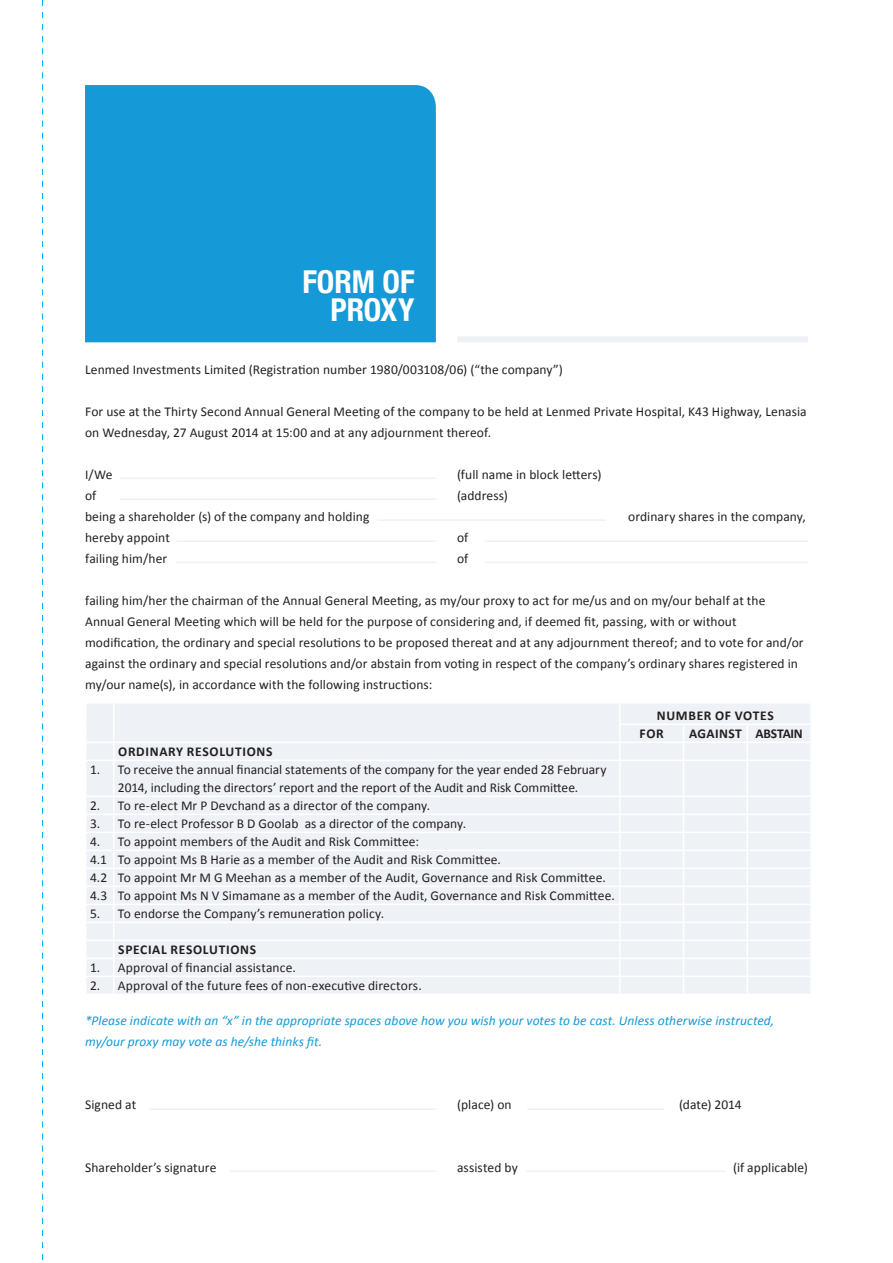
<style>
.page{position:relative;width:893px;height:1263px;background:#fff}
.page>*{position:absolute;margin:0;border:0;box-sizing:border-box;transform-origin:0 0}
.t1{font:700 condensed 31.5px/28.5px "Helvetica Neue";letter-spacing:-.005em;color:#fff;text-align:right}
.t2{font:13.5px/21px "Calibri";letter-spacing:.005em;color:#231f20}
.t3{font:italic 13.5px/21px "Calibri";letter-spacing:.005em;color:#1599d7}
.t4{font:700 13.5px/18px "Calibri";letter-spacing:.05em;color:#231f20}
.t5{font:700 13.5px "Calibri";color:#231f20}
</style>
<div class="page">
<div style="left:457px;top:336px;width:351px;height:6px;background:#eef1f6"></div>
<div style="left:85px;top:85px;width:351px;height:257px;background:#1599d7"></div>
<hr style="left:120px;top:477px;width:316px;height:2px;background:#eef1f6">
<hr style="left:120px;top:498px;width:316px;height:2px;background:#eef1f6">
<hr style="left:176px;top:540px;width:260px;height:2px;background:#eef1f6">
<hr style="left:484px;top:540px;width:324px;height:2px;background:#eef1f6">
<hr style="left:176px;top:562px;width:260px;height:1px;background:#eef1f6">
<hr style="left:484px;top:562px;width:324px;height:1px;background:#eef1f6">
<hr style="left:230px;top:1170px;width:206px;height:2px;background:#eef1f6">
<hr style="left:526px;top:1170px;width:199px;height:2px;background:#eef1f6">
<hr style="left:149px;top:1108px;width:287px;height:2px;background:#eef1f6">
<hr style="left:527px;top:1108px;width:138px;height:2px;background:#eef1f6">
<hr style="left:377px;top:519px;width:229px;height:2px;background:#eef1f6">
<div style="left:87px;top:704px;width:723px;height:290px;background:#eef1f6"></div>
<hr style="left:619px;top:724px;width:65px;height:1px;background:#fff">
<hr style="left:684px;top:724px;width:63px;height:1px;background:#fff">
<hr style="left:747px;top:724px;width:65px;height:1px;background:#fff">
<hr style="left:114px;top:742px;width:506px;height:1px;background:#fff">
<hr style="left:620px;top:742px;width:64px;height:1px;background:#fff">
<svg style="left:619px;top:704px;width:1px;height:56px"></svg>
<hr style="left:684px;top:742px;width:63px;height:1px;background:#fff">
<svg style="left:683px;top:725px;width:1px;height:35px"></svg>
<hr style="left:747px;top:742px;width:65px;height:1px;background:#fff">
<svg style="left:747px;top:725px;width:1px;height:35px"></svg>
<svg style="left:87px;top:704px;width:27px;height:57px;background:#eff2f6"></svg>
<hr style="left:114px;top:760px;width:506px;height:1px;background:#fff">
<hr style="left:113px;top:761px;width:1px;height:35px;background:#fff">
<hr style="left:620px;top:760px;width:64px;height:1px;background:#fff">
<hr style="left:619px;top:761px;width:1px;height:35px;background:#fff">
<hr style="left:684px;top:760px;width:63px;height:1px;background:#fff">
<hr style="left:683px;top:761px;width:1px;height:35px;background:#fff">
<hr style="left:747px;top:760px;width:65px;height:1px;background:#fff">
<hr style="left:747px;top:761px;width:1px;height:35px;background:#fff">
<hr style="left:114px;top:796px;width:506px;height:1px;background:#fff">
<hr style="left:620px;top:796px;width:64px;height:1px;background:#fff">
<hr style="left:684px;top:796px;width:63px;height:1px;background:#fff">
<hr style="left:747px;top:796px;width:65px;height:1px;background:#fff">
<hr style="left:114px;top:814px;width:506px;height:1px;background:#fff">
<hr style="left:620px;top:814px;width:64px;height:1px;background:#fff">
<hr style="left:684px;top:814px;width:63px;height:1px;background:#fff">
<hr style="left:747px;top:814px;width:65px;height:1px;background:#fff">
<hr style="left:114px;top:832px;width:506px;height:1px;background:#fff">
<hr style="left:620px;top:832px;width:64px;height:1px;background:#fff">
<hr style="left:684px;top:832px;width:63px;height:1px;background:#fff">
<hr style="left:747px;top:832px;width:65px;height:1px;background:#fff">
<hr style="left:114px;top:850px;width:506px;height:1px;background:#fff">
<hr style="left:620px;top:850px;width:64px;height:1px;background:#fff">
<hr style="left:684px;top:850px;width:63px;height:1px;background:#fff">
<hr style="left:747px;top:850px;width:65px;height:1px;background:#fff">
<hr style="left:114px;top:868px;width:506px;height:1px;background:#fff">
<hr style="left:620px;top:868px;width:64px;height:1px;background:#fff">
<hr style="left:684px;top:868px;width:63px;height:1px;background:#fff">
<hr style="left:747px;top:868px;width:65px;height:1px;background:#fff">
<hr style="left:114px;top:886px;width:506px;height:1px;background:#fff">
<hr style="left:620px;top:886px;width:64px;height:1px;background:#fff">
<hr style="left:684px;top:886px;width:63px;height:1px;background:#fff">
<hr style="left:747px;top:886px;width:65px;height:1px;background:#fff">
<hr style="left:114px;top:904px;width:506px;height:1px;background:#fff">
<hr style="left:620px;top:904px;width:64px;height:1px;background:#fff">
<hr style="left:684px;top:904px;width:63px;height:1px;background:#fff">
<hr style="left:747px;top:904px;width:65px;height:1px;background:#fff">
<hr style="left:114px;top:922px;width:506px;height:1px;background:#fff">
<hr style="left:620px;top:922px;width:64px;height:1px;background:#fff">
<hr style="left:684px;top:922px;width:63px;height:1px;background:#fff">
<hr style="left:747px;top:922px;width:65px;height:1px;background:#fff">
<hr style="left:114px;top:940px;width:506px;height:1px;background:#fff">
<hr style="left:620px;top:940px;width:64px;height:1px;background:#fff">
<hr style="left:684px;top:940px;width:63px;height:1px;background:#fff">
<hr style="left:747px;top:940px;width:65px;height:1px;background:#fff">
<hr style="left:114px;top:958px;width:506px;height:1px;background:#fff">
<hr style="left:620px;top:958px;width:64px;height:1px;background:#fff">
<hr style="left:684px;top:958px;width:63px;height:1px;background:#fff">
<hr style="left:747px;top:958px;width:65px;height:1px;background:#fff">
<hr style="left:114px;top:976px;width:506px;height:1px;background:#fff">
<hr style="left:620px;top:976px;width:64px;height:1px;background:#fff">
<svg style="left:619px;top:797px;width:1px;height:197px"></svg>
<hr style="left:684px;top:976px;width:63px;height:1px;background:#fff">
<svg style="left:683px;top:797px;width:1px;height:197px"></svg>
<hr style="left:747px;top:976px;width:65px;height:1px;background:#fff">
<svg style="left:747px;top:797px;width:1px;height:197px"></svg>
<svg style="left:87px;top:796px;width:27px;height:198px"></svg>
<svg style="left:42px;top:0;width:1px;height:1260px"></svg>
<h1 class="t1" style="left:302px;top:265px;width:114px">FORM OF<br>PROXY</h1>
<p class="t2" style="left:85px;top:359px;width:479px">Lenmed Investments Limited (Registration number 1980/003108/06) (“the company”)</p>
<p class="t2" style="left:85px;top:401px;width:723px">For use at the Thirty Second Annual General Meeting of the company to be held at Lenmed Private Hospital, K43 Highway, Lenasia on Wednesday, 27 August 2014 at 15:00 and at any adjournment thereof.</p>
<p class="t2" style="left:85px;top:464px;width:29px">I/We</p>
<p class="t2" style="left:457px;top:464px;width:146px">(full name in block letters)</p>
<p class="t2" style="left:85px;top:485px;width:13px">of</p>
<p class="t2" style="left:457px;top:485px;width:52px">(address)</p>
<p class="t2" style="left:85px;top:506px;width:286px">being a shareholder (s) of the company and holding</p>
<p class="t2" style="left:628px;top:506px;width:179px">ordinary shares in the company,</p>
<p class="t2" style="left:85px;top:527px;width:86px">hereby appoint</p>
<p class="t2" style="left:457px;top:527px;width:13px">of</p>
<p class="t2" style="left:85px;top:548px;width:84px">failing him/her</p>
<p class="t2" style="left:457px;top:548px;width:13px">of</p>
<p class="t2" style="left:85px;top:590px;width:720px">failing him/her the chairman of the Annual General Meeting, as my/our proxy to act for me/us and on my/our behalf at the Annual General Meeting which will be held for the purpose of considering and, if deemed fit, passing, with or without modification, the ordinary and special resolutions to be proposed thereat and at any adjournment thereof; and to vote for and/or against the ordinary and special resolutions and/or abstain from voting in respect of the company’s ordinary shares registered in my/our name(s), in accordance with the following instructions:</p>
<p class="t4" style="left:118px;top:743px;width:156px">ORDINARY RESOLUTIONS</p>
<p class="t2" style="left:90px;top:761px;width:518px;line-height:18px;text-align:center">1. To receive the annual financial statements of the company for the year ended 28 February<br>2014, including the directors’ report and the report of the Audit and Risk Committee.</p>
<p class="t2" style="left:90px;top:795px;width:342px">2. To re-elect Mr P Devchand as a director of the company.</p>
<p class="t2" style="left:90px;top:813px;width:378px">3. To re-elect Professor B D Goolab as a director of the company.</p>
<p class="t2" style="left:90px;top:833px;width:526px;line-height:18px">4. To appoint members of the Audit and Risk Committee:<br>4.1 To appoint Ms B Harie as a member of the Audit and Risk Committee.<br>4.2 To appoint Mr M G Meehan as a member of the Audit, Governance and Risk Committee.<br>4.3 To appoint Ms N V Simamane as a member of the Audit, Governance and Risk Committee.</p>
<p class="t2" style="left:90px;top:903px;width:296px">5. To endorse the Company’s remuneration policy.</p>
<p class="t4" style="left:118px;top:940px;width:139px">SPECIAL RESOLUTIONS</p>
<p class="t2" style="left:90px;top:957px;width:207px">1. Approval of financial assistance.</p>
<p class="t2" style="left:90px;top:975px;width:333px">2. Approval of the future fees of non-executive directors.</p>
<p class="t4" style="left:639px;top:707px;width:136px;text-indent:17px">NUMBER OF VOTES<br>FOR</p>
<p class="t5" style="left:689px;top:725px;width:115px">AGAINST ABSTAIN</p>
<p class="t3" style="left:85px;top:1009px;width:691px">*Please indicate with an “x” in the appropriate spaces above how you wish your votes to be cast. Unless otherwise instructed, my/our proxy may vote as he/she thinks fit.</p>
<p class="t2" style="left:85px;top:1094px;width:53px">Signed at</p>
<p class="t2" style="left:457px;top:1094px;width:56px">(place) on</p>
<p class="t2" style="left:679px;top:1094px;width:64px">(date) 2014</p>
<p class="t2" style="left:85px;top:1157px;width:133px">Shareholder’s signature</p>
<p class="t2" style="left:457px;top:1157px;width:62px">assisted by</p>
<p class="t2" style="left:733px;top:1157px;width:76px">(if applicable)</p>
</div>
